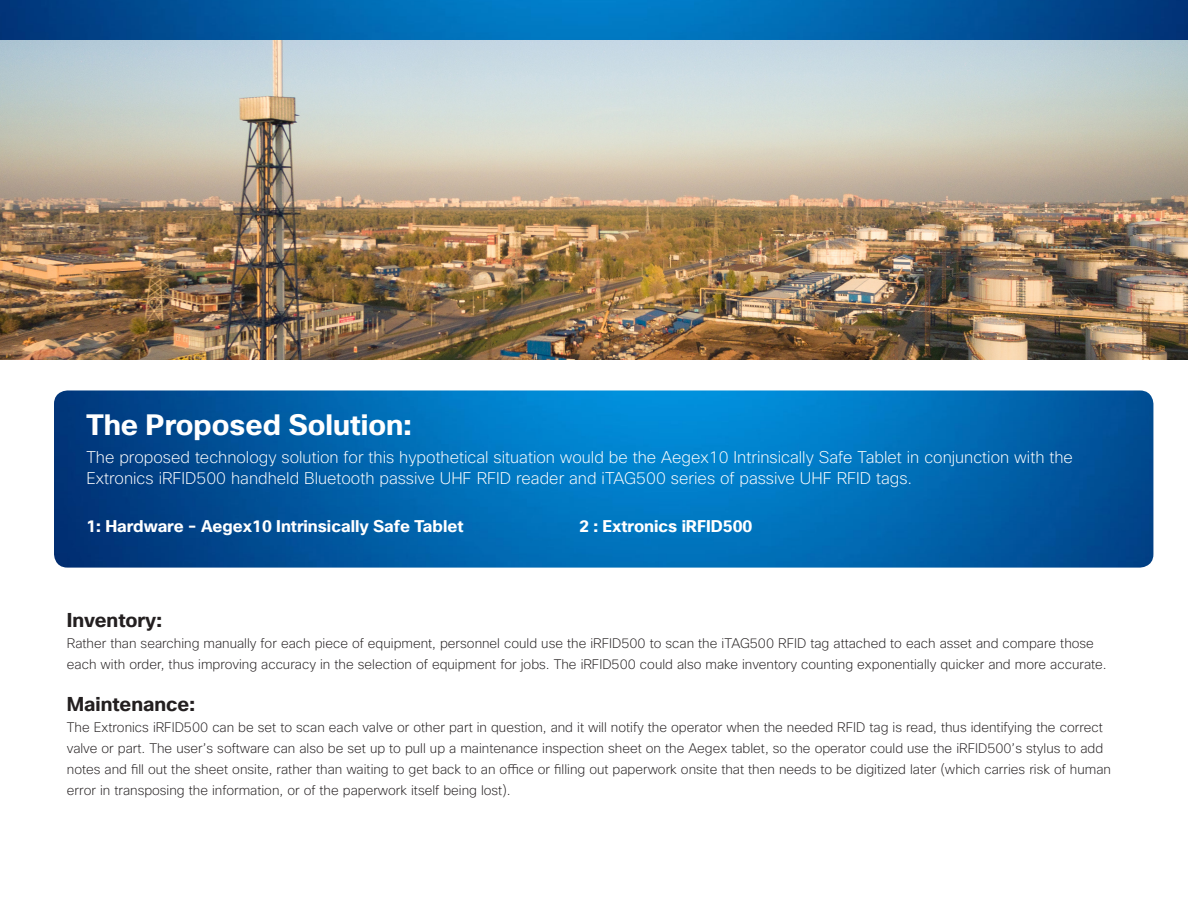
<style>
.page{position:relative;width:1188px;height:918px;background:#fff}
.page>*{position:absolute;margin:0;border:0;box-sizing:border-box;transform-origin:0 0}
.t1{font:700 28.65px "Cisco Sans";color:#fff}
.t2{font:700 19.5px "Cisco Sans";color:#231f20}
.t3{font:200 16.5px/21px "Cisco Sans";color:#fff}
.t4{font:700 16.5px "Cisco Sans";color:#fff}
.t5{font:200 13.5px/21px "Cisco Sans";color:#231f20}
</style>
<div class="page">
<img style="left:54px;top:390px;width:1099px;height:178px">
<img style="left:0;top:0;width:1188px;height:40px">
<img style="left:0;top:40px;width:1188px;height:320px">
<p class="t1" style="left:86px;top:407px;width:327px">The Proposed Solution:</p>
<p class="t3" style="left:86px;top:446px;width:988px">The proposed technology solution for this hypothetical situation would be the Aegex10 Intrinsically Safe Tablet in conjunction with the<br>Extronics iRFID500 handheld Bluetooth passive UHF RFID reader and iTAG500 series of passive UHF RFID tags.</p>
<p class="t4" style="left:86px;top:515px;width:379px">1: Hardware - Aegex10 Intrinsically Safe Tablet</p>
<p class="t4" style="left:579px;top:515px;width:175px">2 : Extronics iRFID500</p>
<p class="t2" style="left:67px;top:608px;width:97px">Inventory:</p>
<p class="t5" style="left:67px;top:632px;width:1041px">Rather than searching manually for each piece of equipment, personnel could use the iRFID500 to scan the iTAG500 RFID tag attached to each asset and compare those each with order, thus improving accuracy in the selection of equipment for jobs. The iRFID500 could also make inventory counting exponentially quicker and more accurate.</p>
<p class="t2" style="left:67px;top:692px;width:130px">Maintenance:</p>
<p class="t5" style="left:67px;top:716px;width:1046px">The Extronics iRFID500 can be set to scan each valve or other part in question, and it will notify the operator when the needed RFID tag is read, thus identifying the correct valve or part. The user’s software can also be set up to pull up a maintenance inspection sheet on the Aegex tablet, so the operator could use the iRFID500’s stylus to add notes and fill out the sheet onsite, rather than waiting to get back to an office or filling out paperwork onsite that then needs to be digitized later (which carries risk of human error in transposing the information, or of the paperwork itself being lost).</p>
</div>
